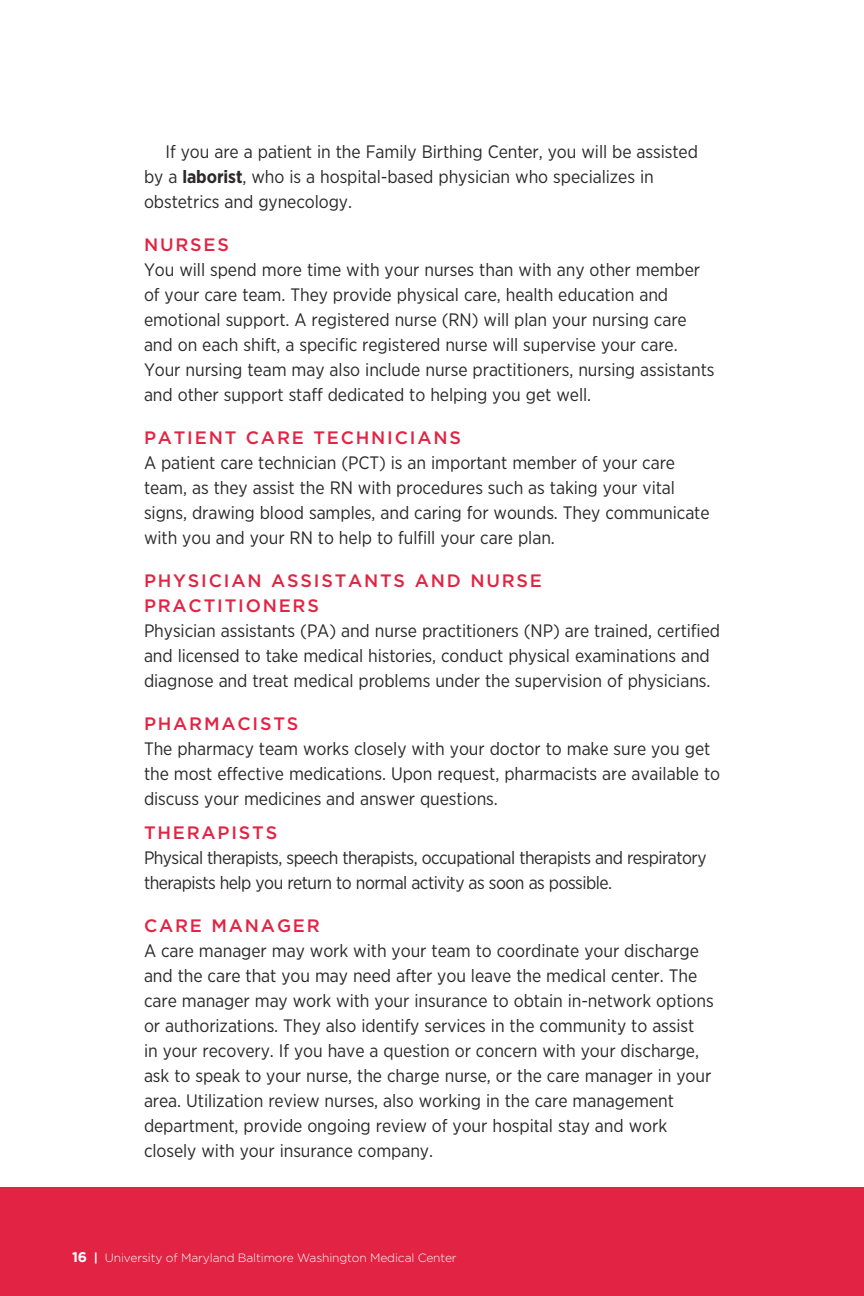
<style>
.page{position:relative;width:864px;height:1296px;background:#fff}
.page>*{position:absolute;margin:0;border:0;box-sizing:border-box;transform-origin:0 0}
.t1{font:18px/25px "Gotham Narrow";letter-spacing:-.005em;color:#2b292a}
.t2{font:18px/25px "Gotham Narrow";letter-spacing:-.03em;color:#2b292a}
.t3{font:500 18px/25px "Gotham";letter-spacing:.1em;color:#e32343}
.t4{font:300 12px "Gotham";letter-spacing:-.01em;color:#fff}
.s1{font-weight:700}
.s2{font-weight:700;font-size:14px}
</style>
<div class="page">
<div style="left:0;top:1187px;width:864px;height:109px;background:#e32343"></div>
<p class="t1" style="left:144px;top:141px;width:556px;text-indent:22px">If you are a patient in the Family Birthing Center, you will be assisted by a <span class="s1">laborist</span>, who is a hospital-based physician who specializes in obstetrics and gynecology.</p>
<p class="t3" style="left:144px;top:234px;width:86px">NURSES</p>
<p class="t1" style="left:144px;top:259px;width:572px">You will spend more time with your nurses than with any other member of your care team. They provide physical care, health education and emotional support. A registered nurse (RN) will plan your nursing care and on each shift, a specific registered nurse will supervise your care.<br>Your nursing team may also include nurse practitioners, nursing assistants and other support staff dedicated to helping you get well.</p>
<p class="t3" style="left:144px;top:427px;width:318px">PATIENT CARE TECHNICIANS</p>
<p class="t1" style="left:144px;top:452px;width:567px">A patient care technician (PCT) is an important member of your care team, as they assist the RN with procedures such as taking your vital signs, drawing blood samples, and caring for wounds. They communicate with you and your RN to help to fulfill your care plan.</p>
<p class="t3" style="left:144px;top:570px;width:399px">PHYSICIAN ASSISTANTS AND NURSE<br>PRACTITIONERS</p>
<p class="t1" style="left:144px;top:620px;width:578px">Physician assistants (PA) and nurse practitioners (NP) are trained, certified and licensed to take medical histories, conduct physical examinations and diagnose and treat medical problems under the supervision of physicians.</p>
<p class="t3" style="left:144px;top:713px;width:156px">PHARMACISTS</p>
<p class="t1" style="left:144px;top:738px;width:578px">The pharmacy team works closely with your doctor to make sure you get the most effective medications. Upon request, pharmacists are available to discuss your medicines and answer questions.</p>
<p class="t3" style="left:144px;top:822px;width:135px">THERAPISTS</p>
<p class="t2" style="left:144px;top:847px;width:564px">Physical therapists, speech therapists, occupational therapists and respiratory therapists help you return to normal activity as soon as possible.</p>
<p class="t3" style="left:144px;top:915px;width:177px">CARE MANAGER</p>
<p class="t1" style="left:144px;top:940px;width:571px">A care manager may work with your team to coordinate your discharge and the care that you may need after you leave the medical center. The care manager may work with your insurance to obtain in-network options or authorizations. They also identify services in the community to assist<br>in your recovery. If you have a question or concern with your discharge, ask to speak to your nurse, the charge nurse, or the care manager in your area. Utilization review nurses, also working in the care management department, provide ongoing review of your hospital stay and work closely with your insurance company.</p>
<p class="t4" style="left:72px;top:1253px;width:386px"><span class="s2">16</span> <span class="s1">|</span> University of Maryland Baltimore Washington Medical Center</p>
</div>
